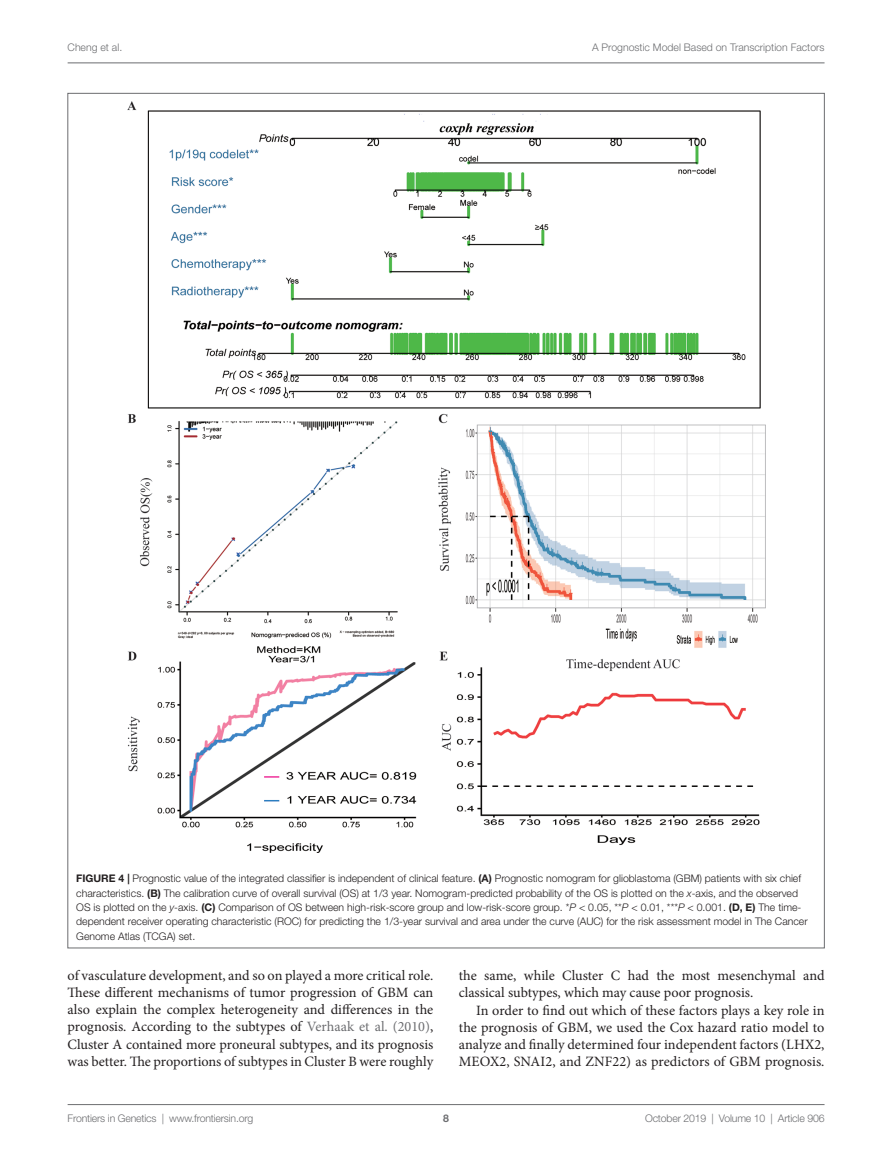
<style>
.page{position:relative;width:893px;height:1170px;background:#fff}
.page>*{position:absolute;margin:0;border:0;box-sizing:border-box;transform-origin:0 0}
.T1{font:14.25px/17.2px "Minion Pro";letter-spacing:-.005em;color:#231f20;text-align:justify}
.T{font:14.25px/17.2px "Minion Pro";letter-spacing:.005em;color:#231f20;text-align:justify}
.TT{font:300 10.5px/14.2px "Helvetica Neue LT Std";color:#231f20}
.t1{font:300 10.5px "Helvetica Neue LT Std";letter-spacing:-.015em;color:#6c6d70}
.t2{font:700 10.5px "Helvetica Neue LT Std";color:#6c6d70}
.s1{font-weight:700}
.s2{font-style:italic}
.s3{color:#6c6d70}
</style>
<div class="page">
<hr style="left:68px;top:63px;width:756px;height:1px;background:#6c6d70">
<hr style="left:68px;top:1104px;width:756px;height:1px;background:#6c6d70">
<img style="left:127px;top:102px;width:638px;height:750px">
<p class="t1" style="left:68px;top:41px;width:56px">Cheng et al.</p>
<p class="t1" style="left:592px;top:41px;width:234px">A Prognostic Model Based on Transcription Factors</p>
<p class="TT" style="left:76px;top:871px;width:733px"><span class="s1">FIGURE 4 |</span> Prognostic value of the integrated classifier is independent of clinical feature. <span class="s1">(A)</span> Prognostic nomogram for glioblastoma (GBM) patients with six chief characteristics. <span class="s1">(B)</span> The calibration curve of overall survival (OS) at 1/3 year. Nomogram-predicted probability of the OS is plotted on the <span class="s2">x</span>-axis, and the observed OS is plotted on the <span class="s2">y</span>-axis. <span class="s1">(C)</span> Comparison of OS between high-risk-score group and low-risk-score group. *<span class="s2">P</span> &lt; 0.05, **<span class="s2">P</span> &lt; 0.01, ***<span class="s2">P</span> &lt; 0.001. <span class="s1">(D, E)</span> The time&shy;dependent receiver operating characteristic (ROC) for predicting the 1/3-year survival and area under the curve (AUC) for the risk assessment model in The Cancer Genome Atlas (TCGA) set.</p>
<p class="T1" style="left:68px;top:966px;width:367px">of vasculature development, and so on played a more critical role.<br>These different mechanisms of tumor progression of GBM can also explain the complex heterogeneity and differences in the prognosis. According to the subtypes of <span class="s3">Verhaak et al. (2010)</span>, Cluster A contained more proneural subtypes, and its prognosis was better. The proportions of subtypes in Cluster B were roughly</p>
<p class="T1" style="left:459px;top:966px;width:367px">the same, while Cluster C had the most mesenchymal and classical subtypes, which may cause poor prognosis.</p>
<p class="T" style="left:459px;top:1001px;width:367px;text-indent:17px">In order to find out which of these factors plays a key role in the prognosis of GBM, we used the Cox hazard ratio model to analyze and finally determined four independent factors (LHX2, MEOX2, SNAI2, and ZNF22) as predictors of GBM prognosis.</p>
<p class="t1" style="left:68px;top:1111px;width:187px">Frontiers in Genetics | www.frontiersin.org</p>
<p class="t1" style="left:645px;top:1111px;width:181px">October 2019 | Volume 10 | Article 906</p>
<p class="t2" style="left:443px;top:1111px;width:7px">8</p>
</div>
